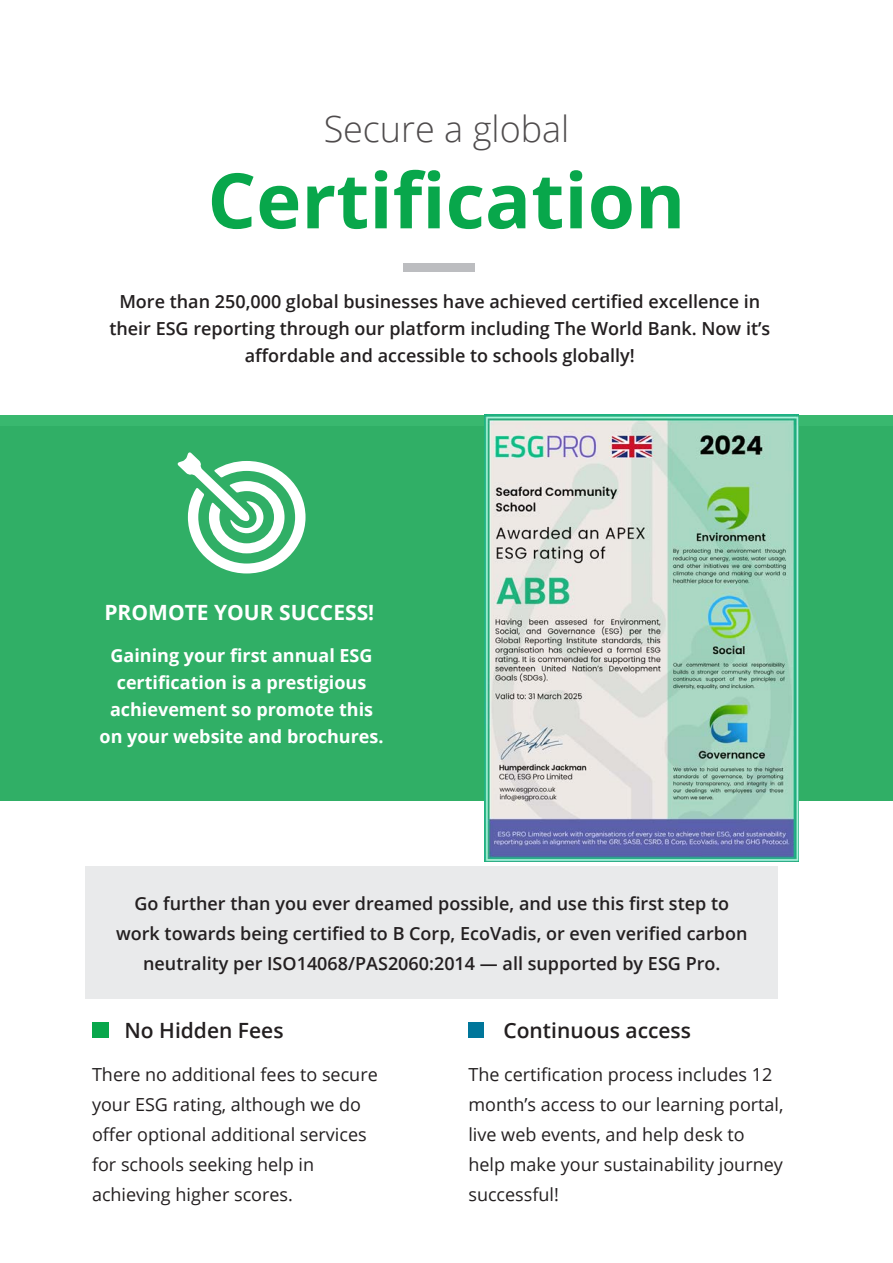
<style>
.page{position:relative;width:893px;height:1263px;background:#fff}
.page>*{position:absolute;margin:0;border:0;box-sizing:border-box;transform-origin:0 0}
._51pt_Center_Lea_48{font:700 76.5px "Open Sans";color:#08a74b}
.t1{font:300 36px "Open Sans";color:#231f20}
._14pt_Left_Lea_18{font:600 21px "Open Sans";color:#231f20}
._14pt_Left_Lea_18-2{font:700 21px "Open Sans";color:#fff}
._8pt_Semibold_Lea_15{font:600 18px/30px "Open Sans";color:#231f20;text-align:center}
._10pt_Left_Lea_18{font:18px/30px "Open Sans";color:#231f20}
._9pt_Reg_Lea_18{font:18px/30px "Open Sans";color:#231f20}
._8pt_Semibold_Lea_15-2{font:700 18px/27px "Open Sans";color:#fff;text-align:center}
</style>
<div class="page">
<div style="left:0;top:416px;width:893px;height:385px;background:#30af66"></div>
<div style="left:85px;top:867px;width:692px;height:132px;background:#e9eaeb"></div>
<svg style="left:177px;top:452px;width:129px;height:121px"></svg>
<div style="left:404px;top:263px;width:71px;height:9px;background:#bcbdc0"></div>
<div style="left:92px;top:1022px;width:16px;height:16px;background:#08a74b"></div>
<div style="left:468px;top:1022px;width:16px;height:16px;background:#00769a"></div>
<img style="left:484px;top:414px;width:315px;height:448px">
<h2 class="t1" style="left:323px;top:105px;width:247px">Secure a global</h2>
<p class="_51pt_Center_Lea_48" style="left:207px;top:147px;width:479px">Certification</p>
<p class="_8pt_Semibold_Lea_15" style="left:109px;top:287px;width:662px;line-height:27px">More than 250,000 global businesses have achieved certified excellence in their ESG reporting through our platform including The World Bank. Now it’s affordable and accessible to schools globally!</p>
<p class="_14pt_Left_Lea_18-2" style="left:104px;top:598px;width:271px">PROMOTE YOUR SUCCESS!</p>
<p class="_8pt_Semibold_Lea_15-2" style="left:100px;top:641px;width:285px">Gaining your first annual ESG certification is a prestigious achievement so promote this on your website and brochures.</p>
<p class="_8pt_Semibold_Lea_15" style="left:116px;top:888px;width:633px">Go further than you ever dreamed possible, and use this first step to work towards being certified to B Corp, EcoVadis, or even verified carbon neutrality per ISO14068/PAS2060:2014 — all supported by ESG Pro.</p>
<p class="_14pt_Left_Lea_18" style="left:125px;top:1016px;width:161px">No Hidden Fees</p>
<p class="_14pt_Left_Lea_18" style="left:503px;top:1016px;width:189px">Continuous access</p>
<p class="_9pt_Reg_Lea_18" style="left:92px;top:1059px;width:287px">There no additional fees to secure your ESG rating, although we do offer optional additional services for schools seeking help in achieving higher scores.</p>
<p class="_10pt_Left_Lea_18" style="left:468px;top:1059px;width:317px">The certification process includes 12 month’s access to our learning portal, live web events, and help desk to help make your sustainability journey successful!</p>
</div>
